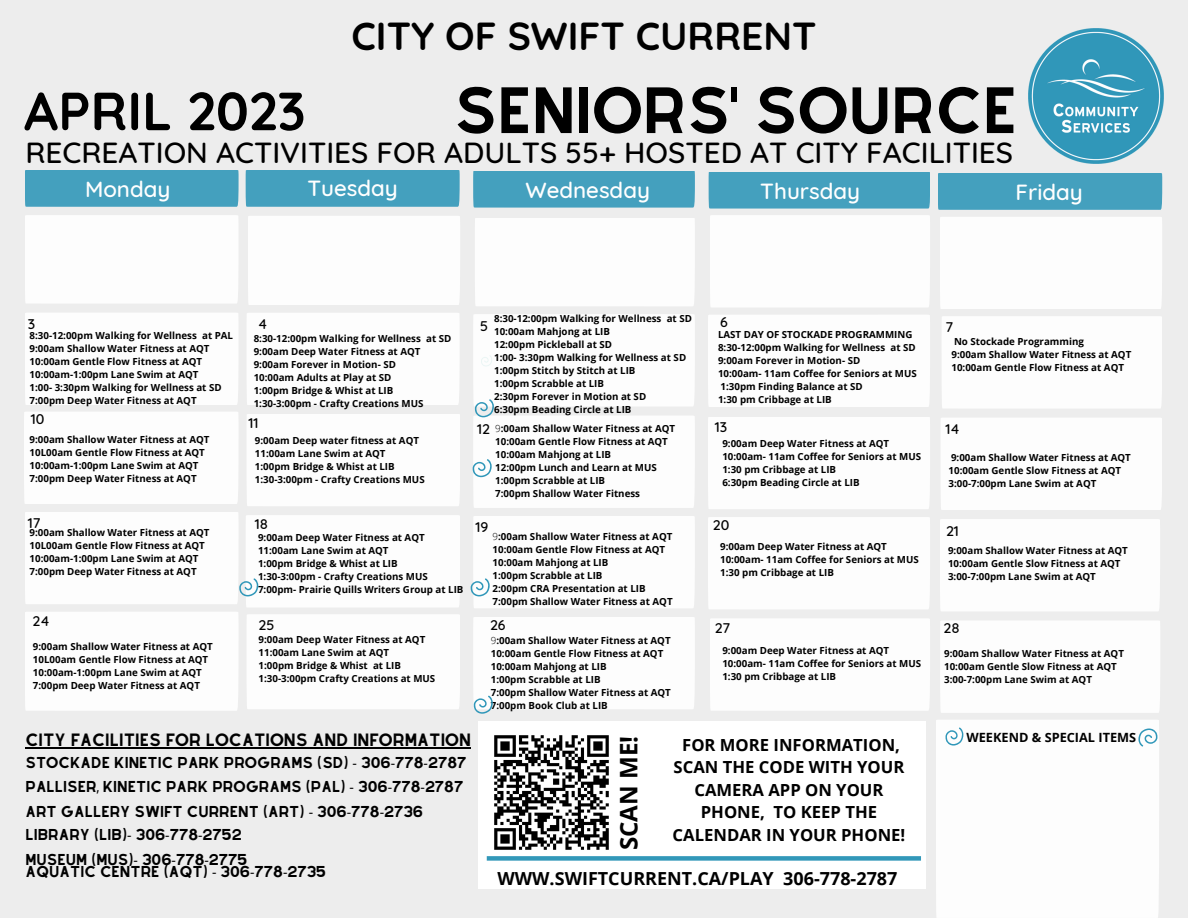
<style>
.page{position:relative;width:1188px;height:918px;background:#ededed}
.page>*{position:absolute;margin:0;border:0;box-sizing:border-box;transform-origin:0 0}
.t1{font:57.15px "Alyssum Sans";color:#000}
.t2{font:700 53.55px "Quicksand";color:#000}
.t3{font:700 39px "Quicksand";color:#000}
.t4{font:500 29.7px "Quicksand";color:#000}
.t5{font:700 24.15px "Open Sans";color:#000}
.t6{font:500 22.35px "Quicksand";color:#fff}
.t7{font:700 18px "Open Sans";color:#000}
.t8{font:700 16.65px/22.5px "Open Sans";color:#000;text-align:center}
.t9{font:15.6px "Alyssum Sans";color:#010101}
.t10{font:500 14.25px "Quicksand";color:#010101}
.t11{font:13.8px/23.9px "Alyssum Sans";color:#000}
.t12{font:700 12.75px "Open Sans";color:#000}
.t13{font:700 9.75px/13px "Open Sans";color:#000}
.s1{font-weight:300}
.s2{font-family:"Noto Sans"}
</style>
<div class="page">
<div style="left:247px;top:414px;width:213px;height:92px;background:#fdfdfd"></div>
<div style="left:247px;top:313px;width:212px;height:92px;background:#fdfdfd"></div>
<div style="left:246px;top:170px;width:214px;height:37px;background:#44a0be"></div>
<div style="left:248px;top:216px;width:212px;height:89px;background:#fdfdfd"></div>
<div style="left:473px;top:171px;width:222px;height:37px;background:#44a0be"></div>
<div style="left:475px;top:218px;width:220px;height:88px;background:#fdfdfd"></div>
<div style="left:709px;top:172px;width:221px;height:37px;background:#44a0be"></div>
<div style="left:710px;top:619px;width:220px;height:92px;background:#fdfdfd"></div>
<div style="left:708px;top:517px;width:222px;height:92px;background:#fdfdfd"></div>
<div style="left:708px;top:417px;width:222px;height:92px;background:#fdfdfd"></div>
<div style="left:708px;top:315px;width:222px;height:92px;background:#fdfdfd"></div>
<div style="left:710px;top:215px;width:220px;height:92px;background:#fdfdfd"></div>
<div style="left:940px;top:217px;width:222px;height:92px;background:#fdfdfd"></div>
<div style="left:24px;top:412px;width:214px;height:92px;background:#fdfdfd"></div>
<div style="left:25px;top:313px;width:213px;height:92px;background:#fdfdfd"></div>
<div style="left:25px;top:170px;width:214px;height:37px;background:#44a0be"></div>
<div style="left:25px;top:215px;width:213px;height:88px;background:#fdfdfd"></div>
<div style="left:940px;top:621px;width:220px;height:92px;background:#fdfdfd"></div>
<div style="left:940px;top:519px;width:220px;height:92px;background:#fdfdfd"></div>
<div style="left:942px;top:316px;width:220px;height:92px;background:#fdfdfd"></div>
<div style="left:938px;top:173px;width:224px;height:37px;background:#44a0be"></div>
<div style="left:941px;top:418px;width:221px;height:92px;background:#fdfdfd"></div>
<div style="left:936px;top:720px;width:223px;height:198px;background:#fdfdfd"></div>
<svg style="left:945px;top:728px;width:18px;height:18px"></svg>
<svg style="left:1138px;top:729px;width:19px;height:18px"></svg>
<div style="left:479px;top:721px;width:447px;height:168px;background:#fff"></div>
<img style="left:494px;top:735px;width:115px;height:115px">
<div style="left:487px;top:856px;width:434px;height:5px;background:#3298b9"></div>
<img style="left:1029px;top:29px;width:135px;height:135px">
<hr style="left:25px;top:747px;width:446px;height:1px;background:#010101">
<div style="left:473px;top:314px;width:222px;height:194px;background:#fdfdfd"></div>
<div style="left:25px;top:512px;width:435px;height:199px;background:#fdfdfd"></div>
<div style="left:471px;top:516px;width:224px;height:92px;background:#fdfdfd"></div>
<div style="left:473px;top:617px;width:222px;height:97px;background:#fdfdfd"></div>
<h3 class="t3" style="left:352px;top:11px;width:467px">CITY OF SWIFT CURRENT</h3>
<h2 class="t2" style="left:24px;top:77px;width:283px">APRIL 2023</h2>
<h1 class="t1" style="left:454px;top:76px;width:565px">SENIORS' SOURCE</h1>
<h3 class="t4" style="left:25px;top:133px;width:989px">RECREATION ACTIVITIES FOR ADULTS 55+ HOSTED AT CITY FACILITIES</h3>
<h3 class="t6" style="left:85px;top:174px;width:87px">Monday</h3>
<h3 class="t6" style="left:307px;top:173px;width:92px">Tuesday</h3>
<h3 class="t6" style="left:525px;top:175px;width:126px">Wednesday</h3>
<h3 class="t6" style="left:760px;top:177px;width:101px">Thursday</h3>
<h3 class="t6" style="left:1016px;top:177px;width:69px">Friday</h3>
<h3 class="t10" style="left:28px;top:315px;width:9px">3</h3>
<p class="t13" style="left:30px;top:328px;width:205px">8:30-12:00pm Walking for Wellness at PAL 9:00am Shallow Water Fitness at AQT 10:00am Gentle Flow Fitness at AQT 10:00am-1:00pm Lane Swim at AQT<br>1:00- 3:30pm Walking for Wellness at SD 7:00pm Deep Water Fitness at AQT</p>
<h3 class="t10" style="left:31px;top:410px;width:15px">10</h3>
<p class="t13" style="left:30px;top:432px;width:181px">9:00am Shallow Water Fitness at AQT 10L00am Gentle Flow Fitness at AQT 10:00am-1:00pm Lane Swim at AQT 7:00pm Deep Water Fitness at AQT</p>
<p class="t13" style="left:494px;top:312px;width:199px">8:30-12:00pm Walking for Wellness at SD<br>10:00am Mahjong at LIB<br>12:00pm Pickleball at SD<br>1:00- 3:30pm Walking for Wellness at SD<br>1:00pm Stitch by Stitch at LIB<br>1:00pm Scrabble at LIB<br>2:30pm Forever in Motion at SD<br>6:30pm Beading Circle at LIB</p>
<h3 class="t10" style="left:258px;top:315px;width:11px">4</h3>
<h3 class="t10" style="left:480px;top:317px;width:10px">5</h3>
<h3 class="t10" style="left:720px;top:313px;width:9px">6</h3>
<h3 class="t10" style="left:945px;top:318px;width:9px">7</h3>
<p class="t13" style="left:718px;top:328px;width:200px">LAST DAY OF STOCKADE PROGRAMMING<br>8:30-12:00pm Walking for Wellness at SD<br>9:00am Forever in Motion- SD<br>10:00am- 11am Coffee for Seniors at MUS<br>1:30pm Finding Balance at SD<br>1:30 pm Cribbage at LIB</p>
<p class="t13" style="left:495px;top:422px;width:181px"><span class="s1">9</span>:00am Shallow Water Fitness at AQT<br>10:00am Gentle Flow Fitness at AQT<br>10:00am Mahjong at LIB<br>12:00pm Lunch and Learn at MUS<br>1:00pm Scrabble at LIB<br>7:00pm Shallow Water Fitness</p>
<p class="t13" style="left:254px;top:332px;width:199px">8:30-12:00pm Walking for Wellness at SD<br>9:00am Deep Water Fitness at AQT<br>9:00am Forever in Motion- SD<br>10:00am Adults at Play at SD<br>1:00pm Bridge &amp; Whist at LIB<br>1:30-3:00pm - Crafty Creations MUS</p>
<p class="t13" style="left:952px;top:335px;width:181px">No Stockade Programming<br>9:00am Shallow Water Fitness at AQT<br>10:00am Gentle Flow Fitness at AQT</p>
<h3 class="t10" style="left:248px;top:413px;width:12px">11</h3>
<h3 class="t10" style="left:477px;top:420px;width:14px">12</h3>
<h3 class="t10" style="left:715px;top:417px;width:14px">13</h3>
<h3 class="t10" style="left:945px;top:420px;width:16px">14</h3>
<p class="t13" style="left:255px;top:434px;width:171px">9:00am Deep water fitness at AQT<br>11:00am Lane Swim at AQT<br>1:00pm Bridge &amp; Whist at LIB<br>1:30-3:00pm - Crafty Creations MUS</p>
<p class="t13" style="left:722px;top:437px;width:200px">9:00am Deep Water Fitness at AQT<br>10:00am- 11am Coffee for Seniors at MUS<br>1:30 pm Cribbage at LIB<br>6:30pm Beading Circle at LIB</p>
<p class="t13" style="left:949px;top:451px;width:184px">9:00am Shallow Water Fitness at AQT<br>10:00am Gentle Slow Fitness at AQT<br>3:00-7:00pm Lane Swim at AQT</p>
<h3 class="t10" style="left:28px;top:514px;width:14px">17</h3>
<h3 class="t10" style="left:255px;top:515px;width:15px">18</h3>
<h3 class="t10" style="left:475px;top:517px;width:14px">19</h3>
<p class="t13" style="left:30px;top:526px;width:181px">9:00am Shallow Water Fitness at AQT 10L00am Gentle Flow Fitness at AQT 10:00am-1:00pm Lane Swim at AQT 7:00pm Deep Water Fitness at AQT</p>
<p class="t13" style="left:493px;top:530px;width:182px"><span class="s1">9</span>:00am Shallow Water Fitness at AQT<br>10:00am Gentle Flow Fitness at AQT<br>10:00am Mahjong at LIB<br>1:00pm Scrabble at LIB<br>2:00pm CRA Presentation at LIB<br>7:00pm Shallow Water Fitness at AQT</p>
<p class="t13" style="left:491px;top:634px;width:182px"><span class="s1">9</span>:00am Shallow Water Fitness at AQT<br>10:00am Gentle Flow Fitness at AQT<br>10:00am Mahjong at LIB<br>1:00pm Scrabble at LIB<br>7:00pm Shallow Water Fitness at AQT<br>7:00pm Book Club at LIB</p>
<p class="t13" style="left:258px;top:531px;width:207px">9:00am Deep Water Fitness at AQT<br>11:00am Lane Swim at AQT<br>1:00pm Bridge &amp; Whist at LIB<br>1:30-3:00pm - Crafty Creations MUS<br>7:00pm- Prairie Quills Writers Group at LIB</p>
<h3 class="t10" style="left:259px;top:615px;width:17px">25</h3>
<h3 class="t10" style="left:33px;top:612px;width:19px">24</h3>
<h3 class="t10" style="left:490px;top:616px;width:17px">26</h3>
<p class="t13" style="left:259px;top:633px;width:178px">9:00am Deep Water Fitness at AQT<br>11:00am Lane Swim at AQT<br>1:00pm Bridge &amp; Whist at LIB<br>1:30-3:00pm Crafty Creations at MUS</p>
<p class="t13" style="left:33px;top:640px;width:181px">9:00am Shallow Water Fitness at AQT 10L00am Gentle Flow Fitness at AQT 10:00am-1:00pm Lane Swim at AQT 7:00pm Deep Water Fitness at AQT</p>
<h3 class="t10" style="left:713px;top:516px;width:18px">20</h3>
<p class="t13" style="left:720px;top:540px;width:200px">9:00am Deep Water Fitness at AQT<br>10:00am- 11am Coffee for Seniors at MUS<br>1:30 pm Cribbage at LIB</p>
<h3 class="t10" style="left:715px;top:618px;width:17px">27</h3>
<p class="t13" style="left:722px;top:644px;width:200px">9:00am Deep Water Fitness at AQT<br>10:00am- 11am Coffee for Seniors at MUS<br>1:30 pm Cribbage at LIB</p>
<h3 class="t9" style="left:25px;top:731px;width:447px">CITY FACILITIES FOR LOCATIONS AND INFORMATION</h3>
<h3 class="t11" style="left:25px;top:750px;width:443px;line-height:24.8px">STOCKADE KINETIC PARK PROGRAMS (SD) <span class="s2">-</span> 306<span class="s2">-</span>778<span class="s2">-</span>2787<br>PALLISER, KINETIC PARK PROGRAMS (PAL) <span class="s2">-</span> 306<span class="s2">-</span>778<span class="s2">-</span>2787</h3>
<h3 class="t11" style="left:25px;top:799px;width:399px">ART GALLERY SWIFT CURRENT (ART) <span class="s2">-</span> 306<span class="s2">-</span>778<span class="s2">-</span>2736<br>LIBRARY (LIB)<span class="s2">-</span> 306<span class="s2">-</span>778<span class="s2">-</span>2752<br>MUSEUM (MUS)<span class="s2">-</span> 306<span class="s2">-</span>778<span class="s2">-</span>2775</h3>
<h3 class="t11" style="left:25px;top:860px;width:302px">AQUATIC CENTRE (AQT) <span class="s2">-</span> 306<span class="s2">-</span>778<span class="s2">-</span>2735</h3>
<h3 class="t5" style="left:612px;top:850px;width:116px;rotate:-90deg">SCAN ME!</h3>
<h3 class="t8" style="left:673px;top:733px;width:234px">FOR MORE INFORMATION,<br>SCAN THE CODE WITH YOUR<br>CAMERA APP ON YOUR<br>PHONE, TO KEEP THE<br>CALENDAR IN YOUR PHONE!</h3>
<h3 class="t7" style="left:497px;top:866px;width:401px">WWW.SWIFTCURRENT.CA/PLAY 306-778-2787</h3>
<h3 class="t10" style="left:946px;top:522px;width:14px">21</h3>
<p class="t13" style="left:948px;top:544px;width:181px">9:00am Shallow Water Fitness at AQT<br>10:00am Gentle Slow Fitness at AQT<br>3:00-7:00pm Lane Swim at AQT</p>
<h3 class="t10" style="left:944px;top:619px;width:18px">28</h3>
<p class="t13" style="left:944px;top:646px;width:181px">9:00am Shallow Water Fitness at AQT<br>10:00am Gentle Slow Fitness at AQT<br>3:00-7:00pm Lane Swim at AQT</p>
<h3 class="t12" style="left:967px;top:729px;width:171px">WEEKEND &amp; SPECIAL ITEMS</h3>
</div>
